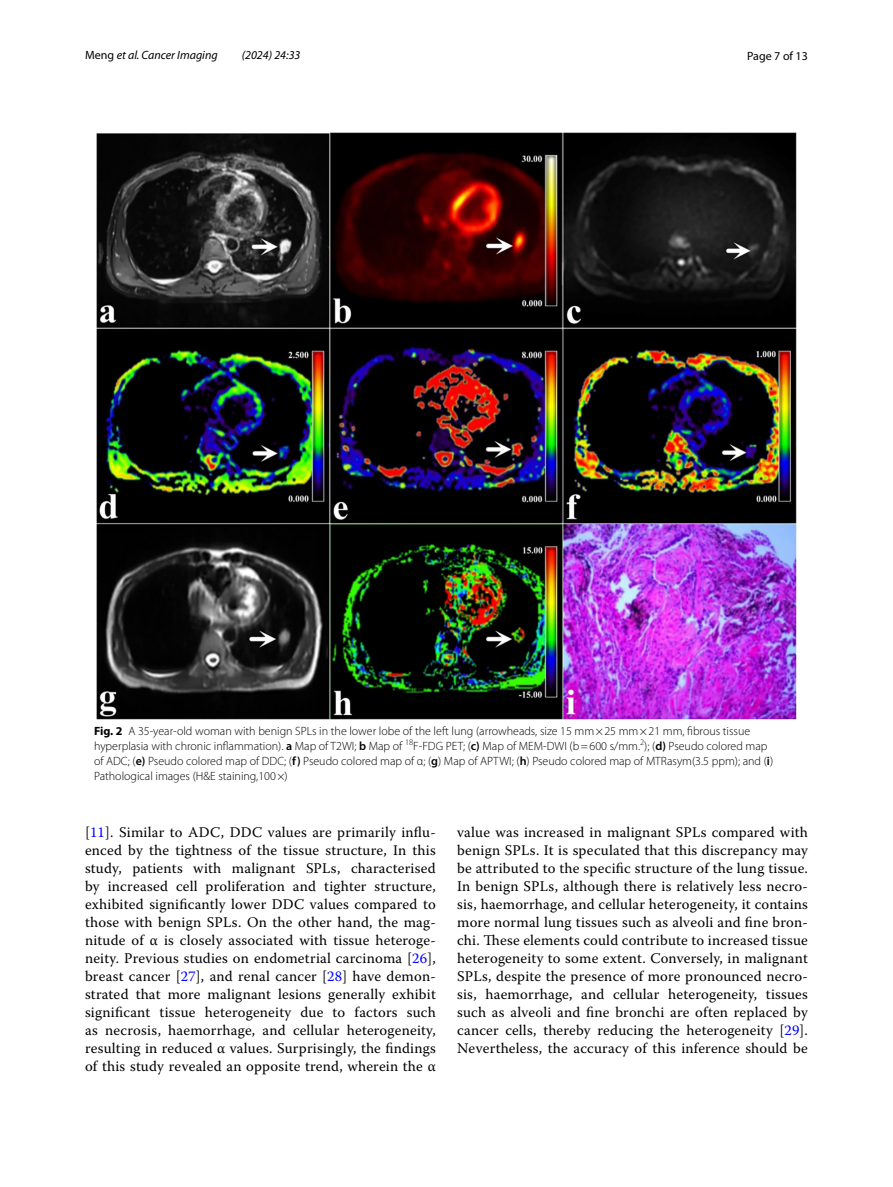
<style>
.page{position:relative;width:893px;height:1187px;background:#fff}
.page>*{position:absolute;margin:0;border:0;box-sizing:border-box;transform-origin:0 0}
.t1{font:14.7px/18px "Warnock Pro";letter-spacing:.015em;color:#000;text-align:justify}
.t2{font:300 12px/15px "Myriad Pro";color:#000}
.t3{font:italic 12px "Myriad Pro";color:#000}
.t4{font:12px "Myriad Pro";color:#000}
.s1{font-style:normal}
.s2{font-weight:700}
.s3{font-weight:600}
.s4{color:#00f}
</style>
<div class="page">
<img style="left:96px;top:133px;width:701px;height:586px">
<p class="t3" style="left:85px;top:48px;width:134px"><span class="s1">Meng</span> et al. Cancer Imaging</p>
<p class="t3" style="left:242px;top:48px;width:60px">(2024) 24:33</p>
<p class="t4" style="left:747px;top:48px;width:62px">Page 7 of 13</p>
<p class="t2" style="left:94px;top:723px;width:681px"><span class="s2">Fig. 2</span> A 35-year-old woman with benign SPLs in the lower lobe of the left lung (arrowheads, size 15 mm×25 mm×21 mm, fibrous tissue hyperplasia with chronic inflammation). <span class="s3">a</span> Map of T2WI; <span class="s3">b</span> Map of <sup>18</sup>F-FDG PET; (<span class="s3">c)</span> Map of MEM-DWI (b=600 s/mm.<sup>2</sup>); (<span class="s3">d)</span> Pseudo colored map of ADC; (<span class="s3">e)</span> Pseudo colored map of DDC; (<span class="s3">f)</span> Pseudo colored map of α; (<span class="s3">g</span>) Map of APTWI; (<span class="s3">h</span>) Pseudo colored map of MTRasym(3.5 ppm); and (<span class="s3">i</span>)<br>Pathological images (H&amp;E staining,100×)</p>
<p class="t1" style="left:85px;top:822px;width:352px">[<span class="s4">11</span>]. Similar to ADC, DDC values are primarily influ&shy;enced by the tightness of the tissue structure, In this study, patients with malignant SPLs, characterised by increased cell proliferation and tighter structure, exhibited significantly lower DDC values compared to those with benign SPLs. On the other hand, the mag&shy;nitude of α is closely associated with tissue heteroge&shy;neity. Previous studies on endometrial carcinoma [<span class="s4">26</span>], breast cancer [<span class="s4">27</span>], and renal cancer [<span class="s4">28</span>] have demon&shy;strated that more malignant lesions generally exhibit significant tissue heterogeneity due to factors such as necrosis, haemorrhage, and cellular heterogeneity, resulting in reduced α values. Surprisingly, the findings of this study revealed an opposite trend, wherein the α</p>
<p class="t1" style="left:457px;top:822px;width:352px">value was increased in malignant SPLs compared with benign SPLs. It is speculated that this discrepancy may be attributed to the specific structure of the lung tissue.<br>In benign SPLs, although there is relatively less necro&shy;sis, haemorrhage, and cellular heterogeneity, it contains more normal lung tissues such as alveoli and fine bron&shy;chi. These elements could contribute to increased tissue heterogeneity to some extent. Conversely, in malignant SPLs, despite the presence of more pronounced necro&shy;sis, haemorrhage, and cellular heterogeneity, tissues such as alveoli and fine bronchi are often replaced by cancer cells, thereby reducing the heterogeneity [<span class="s4">29</span>].<br>Nevertheless, the accuracy of this inference should be</p>
</div>
